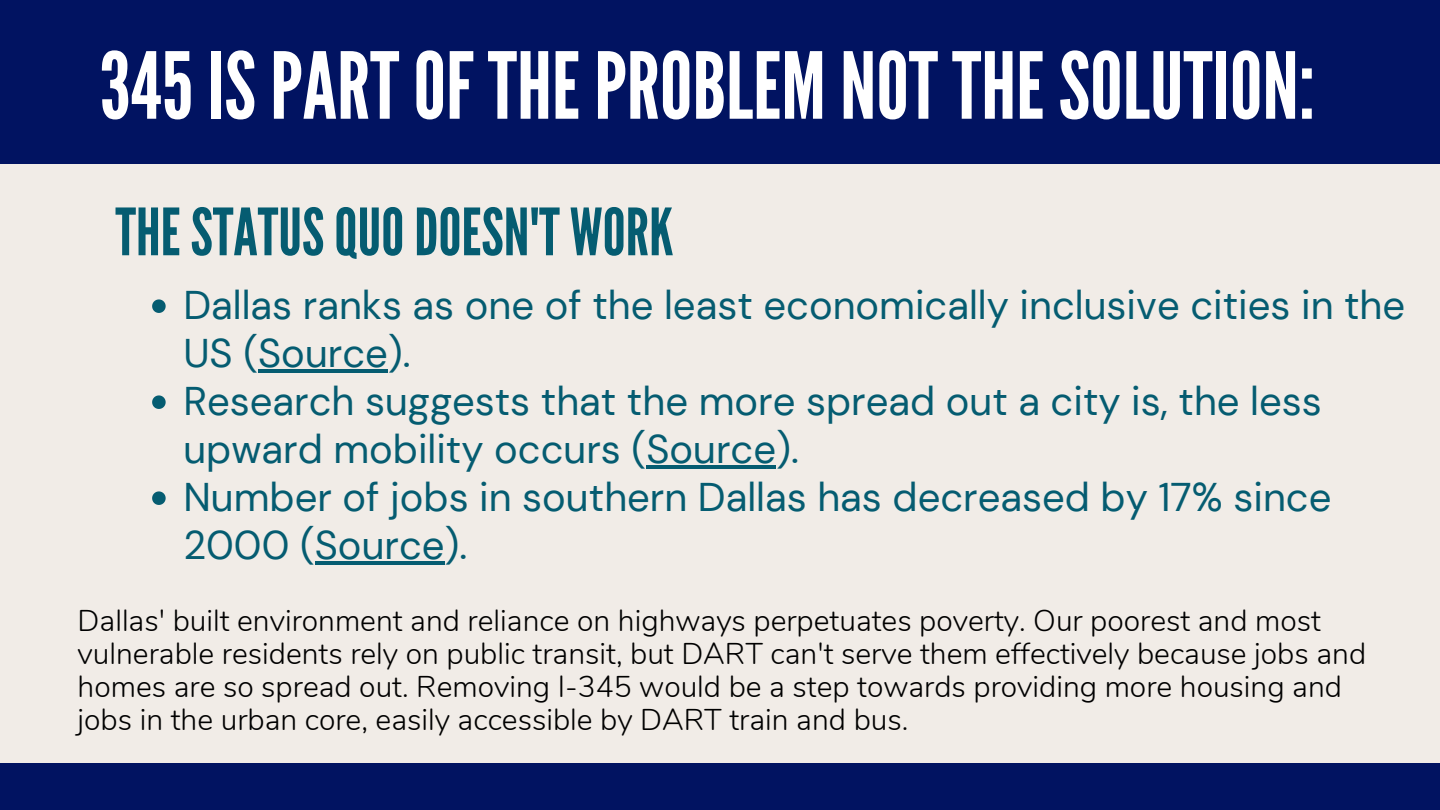
<style>
.page{position:relative;width:1440px;height:810px;background:#f1ece7}
.page>*{position:absolute;margin:0;border:0;box-sizing:border-box;transform-origin:0 0}
.t1{font:92px "League Gothic";color:#fff}
.t2{font:65px "League Gothic";color:#055c71}
.t3{font:40px/48px "DM Sans";color:#055c71}
.t4{font:300 30px/33px "Nunito";color:#000}
</style>
<div class="page">
<svg style="left:152px;top:299px;width:14px;height:14px"></svg>
<hr style="left:258px;top:369px;width:130px;height:4px;background:#055c71">
<svg style="left:152px;top:395px;width:14px;height:14px"></svg>
<hr style="left:646px;top:465px;width:130px;height:4px;background:#055c71">
<svg style="left:152px;top:491px;width:14px;height:14px"></svg>
<hr style="left:315px;top:561px;width:130px;height:4px;background:#055c71">
<div style="left:0;top:763px;width:1440px;height:47px;background:#011361"></div>
<div style="left:0;top:0;width:1440px;height:164px;background:#011361"></div>
<h1 class="t1" style="left:100px;top:33px;width:1217px">345ISPARTOFTHEPROBLEM NOTTHESOLUTION:</h1>
<h2 class="t2" style="left:115px;top:194px;width:560px">THESTATUSQUODOESN'T WORK</h2>
<p class="t3" style="left:183px;top:281px;width:1223px">Dallas ranks as one of the least economically inclusive cities in the US (Source).<br>Research suggests that the more spread out a city is, the less upward mobility occurs (Source).<br>Number of jobs in southern Dallas has decreased by 17% since 2000 (Source).</p>
<p class="t4" style="left:78px;top:605px;width:1290px">Dallas' built environment and reliance on highways perpetuates poverty. Our poorest and most vulnerable residents rely on public transit, but DART can't serve them effectively because jobs and homes are so spread out. Removing I-345 would be a step towards providing more housing and jobs in the urban core, easily accessible by DART train and bus.</p>
</div>
